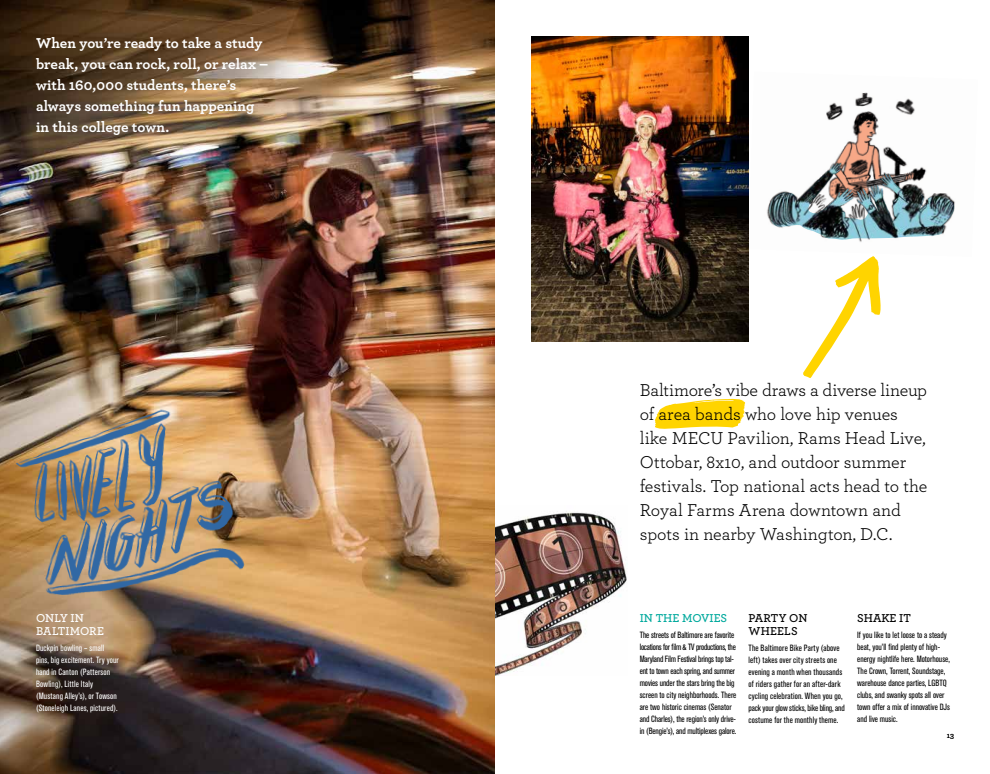
<style>
.page{position:relative;width:990px;height:774px;background:#fff}
.page>*{position:absolute;margin:0;border:0;box-sizing:border-box;transform-origin:0 0}
.t1{font:18px/24px "Archer";letter-spacing:-.005em;color:#000}
.t2{font:700 15px/21px "Archer";color:#fff}
.t3{font:600 12px/13px "Archer";color:#000}
.t4{font:600 12px/13px "Archer";letter-spacing:.01em;color:#fff}
.t5{font:600 12px "Archer";color:#00a99d}
.t6{font:condensed 9px/12px "Akzidenz Grotesk BQ";color:#000}
.t7{font:condensed 9px/12px "Akzidenz Grotesk BQ";letter-spacing:.015em;color:#fff}
.t8{font:500 8px "Archer";color:#000}
</style>
<div class="page">
<img style="left:748px;top:72px;width:167px;height:185px">
<img style="left:768px;top:163px;width:187px;height:78px">
<img style="left:495px;top:511px;width:132px;height:165px">
<img style="left:0;top:0;width:495px;height:774px">
<svg style="left:655px;top:399px;width:90px;height:30px"></svg>
<img style="left:5px;top:400px;width:252px;height:212px">
<img style="left:531px;top:36px;width:217px;height:305px">
<svg style="left:803px;top:256px;width:78px;height:122px"></svg>
<h2 class="t2" style="left:36px;top:32px;width:233px">When you’re ready to take a study break, you can rock, roll, or relax – with 160,000 students, there’s always something fun happening in this college town.</h2>
<h3 class="t4" style="left:36px;top:610px;width:70px">ONLY IN<br>BALTIMORE</h3>
<p class="t7" style="left:36px;top:642px;width:84px">Duckpin bowling – small pins, big excitement. Try your hand in Canton (Patterson<br>Bowling), Little Italy (Mustang Alley’s), or Towson (Stoneleigh Lanes, pictured).</p>
<p class="t1" style="left:640px;top:377px;width:289px">Baltimore’s vibe draws a diverse lineup of area bands who love hip venues like MECU Pavilion, Rams Head Live, Ottobar, 8x10, and outdoor summer festivals. Top national acts head to the Royal Farms Arena downtown and spots in nearby Washington, D.C.</p>
<h3 class="t5" style="left:640px;top:609px;width:89px">IN THE MOVIES</h3>
<p class="t6" style="left:640px;top:629px;width:98px">The streets of Baltimore are favorite locations for film &amp; TV productions, the Maryland Film Festival brings top tal&shy;ent to town each spring, and summer movies under the stars bring the big screen to city neighborhoods. There are two historic cinemas (Senator and Charles), the region’s only drive&shy;in (Bengie’s), and multiplexes galore.</p>
<h3 class="t3" style="left:748px;top:610px;width:60px">PARTY ON<br>WHEELS</h3>
<p class="t6" style="left:748px;top:642px;width:98px">The Baltimore Bike Party (above left) takes over city streets one evening a month when thousands of riders gather for an after-dark cycling celebration. When you go, pack your glow sticks, bike bling, and costume for the monthly theme.</p>
<h3 class="t3" style="left:857px;top:610px;width:55px">SHAKE IT</h3>
<p class="t6" style="left:857px;top:629px;width:94px">If you like to let loose to a steady beat, you’ll find plenty of high&shy;energy nightlife here. Motorhouse,<br>The Crown, Torrent, Soundstage, warehouse dance parties, LGBTQ clubs, and swanky spots all over town offer a mix of innovative DJs and live music.</p>
<p class="t8" style="left:947px;top:730px;width:9px">13</p>
</div>
